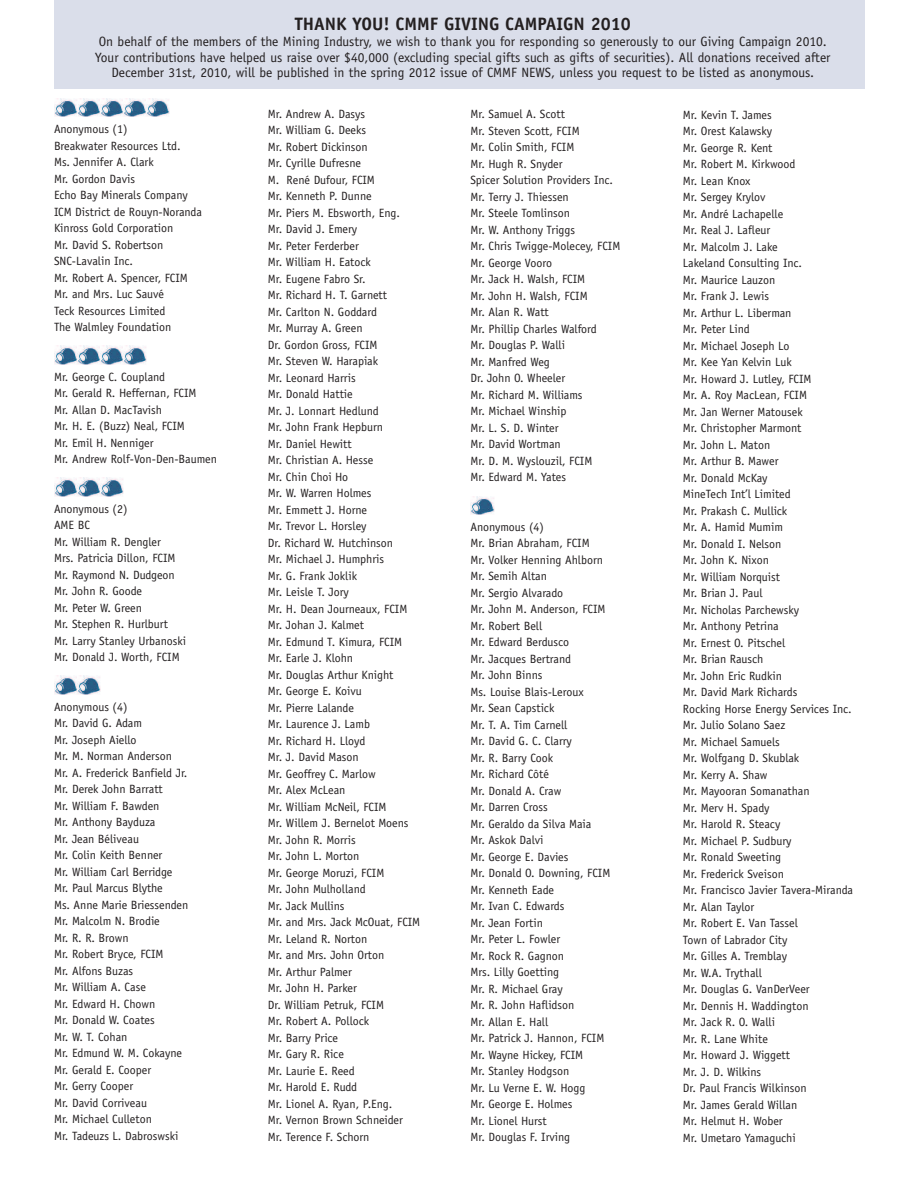
<style>
.page{position:relative;width:918px;height:1188px;background:#fff}
.page>*{position:absolute;margin:0;border:0;box-sizing:border-box;transform-origin:0 0}
.t1{font:700 18px "Officina Sans";color:#231f20}
.t2{font:13.5px/15.8px "Officina Sans";color:#231f20;text-align:center}
.t3{font:12px/16.5px "Officina Sans";color:#231f20}
</style>
<div class="page">
<div style="left:54px;top:0;width:810px;height:89px;background:#dadeea"></div>
<img style="left:54px;top:98px;width:116px;height:19px">
<img style="left:54px;top:346px;width:93px;height:18px">
<img style="left:54px;top:478px;width:70px;height:18px">
<img style="left:54px;top:676px;width:47px;height:18px">
<img style="left:470px;top:496px;width:24px;height:18px">
<h1 class="t1" style="left:295px;top:17px;width:337px">THANK YOU! CMMF GIVING CAMPAIGN 2010</h1>
<p class="t2" style="left:95px;top:34px;width:737px">On behalf of the members of the Mining Industry, we wish to thank you for responding so generously to our Giving Campaign 2010.<br>Your contributions have helped us raise over $40,000 (excluding special gifts such as gifts of securities). All donations received after<br>December 31st, 2010, will be published in the spring 2012 issue of CMMF NEWS, unless you request to be listed as anonymous.</p>
<p class="t3" style="left:54px;top:122px;width:149px">Anonymous (1)<br>Breakwater Resources Ltd.<br>Ms. Jennifer A. Clark<br>Mr. Gordon Davis<br>Echo Bay Minerals Company<br>ICM District de Rouyn-Noranda<br>Kinross Gold Corporation<br>Mr. David S. Robertson<br>SNC-Lavalin Inc.<br>Mr. Robert A. Spencer, FCIM<br>Mr. and Mrs. Luc Sauvé<br>Teck Resources Limited<br>The Walmley Foundation</p>
<p class="t3" style="left:54px;top:369px;width:165px">Mr. George C. Coupland<br>Mr. Gerald R. Heffernan, FCIM<br>Mr. Allan D. MacTavish<br>Mr. H. E. (Buzz) Neal, FCIM<br>Mr. Emil H. Nenniger<br>Mr. Andrew Rolf-Von-Den-Baumen</p>
<p class="t3" style="left:54px;top:501px;width:134px">Anonymous (2)<br>AME BC<br>Mr. William R. Dengler<br>Mrs. Patricia Dillon, FCIM<br>Mr. Raymond N. Dudgeon<br>Mr. John R. Goode<br>Mr. Peter W. Green<br>Mr. Stephen R. Hurlburt<br>Mr. Larry Stanley Urbanoski<br>Mr. Donald J. Worth, FCIM</p>
<p class="t3" style="left:54px;top:699px;width:136px">Anonymous (4)<br>Mr. David G. Adam<br>Mr. Joseph Aiello<br>Mr. M. Norman Anderson<br>Mr. A. Frederick Banfield Jr.<br>Mr. Derek John Barratt<br>Mr. William F. Bawden<br>Mr. Anthony Bayduza<br>Mr. Jean Béliveau<br>Mr. Colin Keith Benner<br>Mr. William Carl Berridge<br>Mr. Paul Marcus Blythe<br>Ms. Anne Marie Briessenden<br>Mr. Malcolm N. Brodie<br>Mr. R. R. Brown<br>Mr. Robert Bryce, FCIM<br>Mr. Alfons Buzas<br>Mr. William A. Case<br>Mr. Edward H. Chown<br>Mr. Donald W. Coates<br>Mr. W. T. Cohan<br>Mr. Edmund W. M. Cokayne<br>Mr. Gerald E. Cooper<br>Mr. Gerry Cooper<br>Mr. David Corriveau<br>Mr. Michael Culleton<br>Mr. Tadeuzs L. Dabroswski</p>
<p class="t3" style="left:268px;top:107px;width:154px">Mr. Andrew A. Dasys<br>Mr. William G. Deeks<br>Mr. Robert Dickinson<br>Mr. Cyrille Dufresne<br>M. René Dufour, FCIM<br>Mr. Kenneth P. Dunne<br>Mr. Piers M. Ebsworth, Eng.<br>Mr. David J. Emery<br>Mr. Peter Ferderber<br>Mr. William H. Eatock<br>Mr. Eugene Fabro Sr.<br>Mr. Richard H. T. Garnett<br>Mr. Carlton N. Goddard<br>Mr. Murray A. Green<br>Dr. Gordon Gross, FCIM<br>Mr. Steven W. Harapiak<br>Mr. Leonard Harris<br>Mr. Donald Hattie<br>Mr. J. Lonnart Hedlund<br>Mr. John Frank Hepburn<br>Mr. Daniel Hewitt<br>Mr. Christian A. Hesse<br>Mr. Chin Choi Ho<br>Mr. W. Warren Holmes<br>Mr. Emmett J. Horne<br>Mr. Trevor L. Horsley<br>Dr. Richard W. Hutchinson<br>Mr. Michael J. Humphris<br>Mr. G. Frank Joklik<br>Mr. Leisle T. Jory<br>Mr. H. Dean Journeaux, FCIM<br>Mr. Johan J. Kalmet<br>Mr. Edmund T. Kimura, FCIM<br>Mr. Earle J. Klohn<br>Mr. Douglas Arthur Knight<br>Mr. George E. Koivu<br>Mr. Pierre Lalande<br>Mr. Laurence J. Lamb<br>Mr. Richard H. Lloyd<br>Mr. J. David Mason<br>Mr. Geoffrey C. Marlow<br>Mr. Alex McLean<br>Mr. William McNeil, FCIM<br>Mr. Willem J. Bernelot Moens<br>Mr. John R. Morris<br>Mr. John L. Morton<br>Mr. George Moruzi, FCIM<br>Mr. John Mulholland<br>Mr. Jack Mullins<br>Mr. and Mrs. Jack McOuat, FCIM<br>Mr. Leland R. Norton<br>Mr. and Mrs. John Orton<br>Mr. Arthur Palmer<br>Mr. John H. Parker<br>Dr. William Petruk, FCIM<br>Mr. Robert A. Pollock<br>Mr. Barry Price<br>Mr. Gary R. Rice<br>Mr. Laurie E. Reed<br>Mr. Harold E. Rudd<br>Mr. Lionel A. Ryan, P.Eng.<br>Mr. Vernon Brown Schneider<br>Mr. Terence F. Schorn</p>
<p class="t3" style="left:470px;top:107px;width:151px">Mr. Samuel A. Scott<br>Mr. Steven Scott, FCIM<br>Mr. Colin Smith, FCIM<br>Mr. Hugh R. Snyder<br>Spicer Solution Providers Inc.<br>Mr. Terry J. Thiessen<br>Mr. Steele Tomlinson<br>Mr. W. Anthony Triggs<br>Mr. Chris Twigge-Molecey, FCIM<br>Mr. George Vooro<br>Mr. Jack H. Walsh, FCIM<br>Mr. John H. Walsh, FCIM<br>Mr. Alan R. Watt<br>Mr. Phillip Charles Walford<br>Mr. Douglas P. Walli<br>Mr. Manfred Weg<br>Dr. John O. Wheeler<br>Mr. Richard M. Williams<br>Mr. Michael Winship<br>Mr. L. S. D. Winter<br>Mr. David Wortman<br>Mr. D. M. Wyslouzil, FCIM<br>Mr. Edward M. Yates</p>
<p class="t3" style="left:470px;top:520px;width:141px">Anonymous (4)<br>Mr. Brian Abraham, FCIM<br>Mr. Volker Henning Ahlborn<br>Mr. Semih Altan<br>Mr. Sergio Alvarado<br>Mr. John M. Anderson, FCIM<br>Mr. Robert Bell<br>Mr. Edward Berdusco<br>Mr. Jacques Bertrand<br>Mr. John Binns<br>Ms. Louise Blais-Leroux<br>Mr. Sean Capstick<br>Mr. T. A. Tim Carnell<br>Mr. David G. C. Clarry<br>Mr. R. Barry Cook<br>Mr. Richard Côté<br>Mr. Donald A. Craw<br>Mr. Darren Cross<br>Mr. Geraldo da Silva Maia<br>Mr. Askok Dalvi<br>Mr. George E. Davies<br>Mr. Donald O. Downing, FCIM<br>Mr. Kenneth Eade<br>Mr. Ivan C. Edwards<br>Mr. Jean Fortin<br>Mr. Peter L. Fowler<br>Mr. Rock R. Gagnon<br>Mrs. Lilly Goetting<br>Mr. R. Michael Gray<br>Mr. R. John Haflidson<br>Mr. Allan E. Hall<br>Mr. Patrick J. Hannon, FCIM<br>Mr. Wayne Hickey, FCIM<br>Mr. Stanley Hodgson<br>Mr. Lu Verne E. W. Hogg<br>Mr. George E. Holmes<br>Mr. Lionel Hurst<br>Mr. Douglas F. Irving</p>
<p class="t3" style="left:683px;top:107px;width:172px">Mr. Kevin T. James<br>Mr. Orest Kalawsky<br>Mr. George R. Kent<br>Mr. Robert M. Kirkwood<br>Mr. Lean Knox<br>Mr. Sergey Krylov<br>Mr. André Lachapelle<br>Mr. Real J. Lafleur<br>Mr. Malcolm J. Lake<br>Lakeland Consulting Inc.<br>Mr. Maurice Lauzon<br>Mr. Frank J. Lewis<br>Mr. Arthur L. Liberman<br>Mr. Peter Lind<br>Mr. Michael Joseph Lo<br>Mr. Kee Yan Kelvin Luk<br>Mr. Howard J. Lutley, FCIM<br>Mr. A. Roy MacLean, FCIM<br>Mr. Jan Werner Matousek<br>Mr. Christopher Marmont<br>Mr. John L. Maton<br>Mr. Arthur B. Mawer<br>Mr. Donald McKay<br>MineTech Int’l Limited<br>Mr. Prakash C. Mullick<br>Mr. A. Hamid Mumim<br>Mr. Donald I. Nelson<br>Mr. John K. Nixon<br>Mr. William Norquist<br>Mr. Brian J. Paul<br>Mr. Nicholas Parchewsky<br>Mr. Anthony Petrina<br>Mr. Ernest O. Pitschel<br>Mr. Brian Rausch<br>Mr. John Eric Rudkin<br>Mr. David Mark Richards<br>Rocking Horse Energy Services Inc.<br>Mr. Julio Solano Saez<br>Mr. Michael Samuels<br>Mr. Wolfgang D. Skublak<br>Mr. Kerry A. Shaw<br>Mr. Mayooran Somanathan<br>Mr. Merv H. Spady<br>Mr. Harold R. Steacy<br>Mr. Michael P. Sudbury<br>Mr. Ronald Sweeting<br>Mr. Frederick Sveison<br>Mr. Francisco Javier Tavera-Miranda<br>Mr. Alan Taylor<br>Mr. Robert E. Van Tassel<br>Town of Labrador City<br>Mr. Gilles A. Tremblay<br>Mr. W.A. Trythall<br>Mr. Douglas G. VanDerVeer<br>Mr. Dennis H. Waddington<br>Mr. Jack R. O. Walli<br>Mr. R. Lane White<br>Mr. Howard J. Wiggett<br>Mr. J. D. Wilkins<br>Dr. Paul Francis Wilkinson<br>Mr. James Gerald Willan<br>Mr. Helmut H. Wober<br>Mr. Umetaro Yamaguchi</p>
</div>
